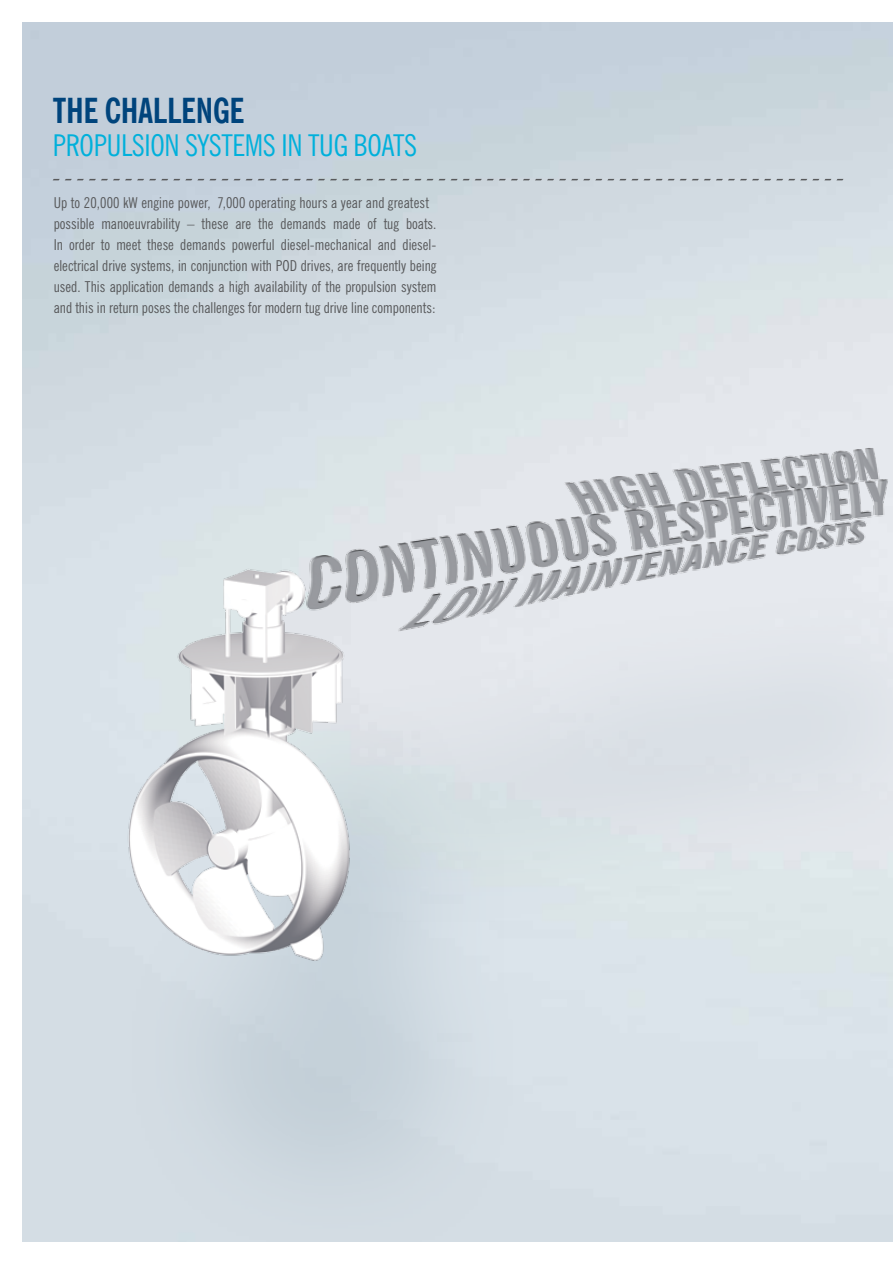
<style>
.page{position:relative;width:893px;height:1263px;background:#fff}
.page>*{position:absolute;margin:0;border:0;box-sizing:border-box;transform-origin:0 0}
.t1{font:34.5px "News Gothic Bd Cn BT";letter-spacing:-.01em;color:#00447c}
.t2{font:30px "News Gothic Cn BT";letter-spacing:-.01em;color:#00b0db}
.t3{font:15px/21px "News Gothic Cn BT";color:#58595b}
</style>
<div class="page">
<svg style="left:53px;top:179px;width:790px;height:1px"></svg>
<img style="left:180px;top:276px;width:709px;height:677px">
<div style="left:120px;top:691px;width:404px;height:569px;background:#a4b6c1;opacity:.4"></div>
<img style="left:41px;top:548px;width:349px;height:481px">
<div style="left:0;top:1243px;width:893px;height:20px;background:#fff"></div>
<h1 class="t1" style="left:53px;top:87px;width:193px">THE CHALLENGE</h1>
<h2 class="t2" style="left:53px;top:125px;width:366px">PROPULSION SYSTEMS IN TUG BOATS</h2>
<p class="t3" style="left:54px;top:191px;width:384px">Up to 20,000 kW engine power, 7,000 operating hours a year and greatest possible manoeuvrability – these are the demands made of tug boats.<br>In order to meet these demands powerful diesel-mechanical and diesel&shy;electrical drive systems, in conjunction with POD drives, are frequently being used. This application demands a high availability of the propulsion system and this in return poses the challenges for modern tug drive line components:</p>
</div>
